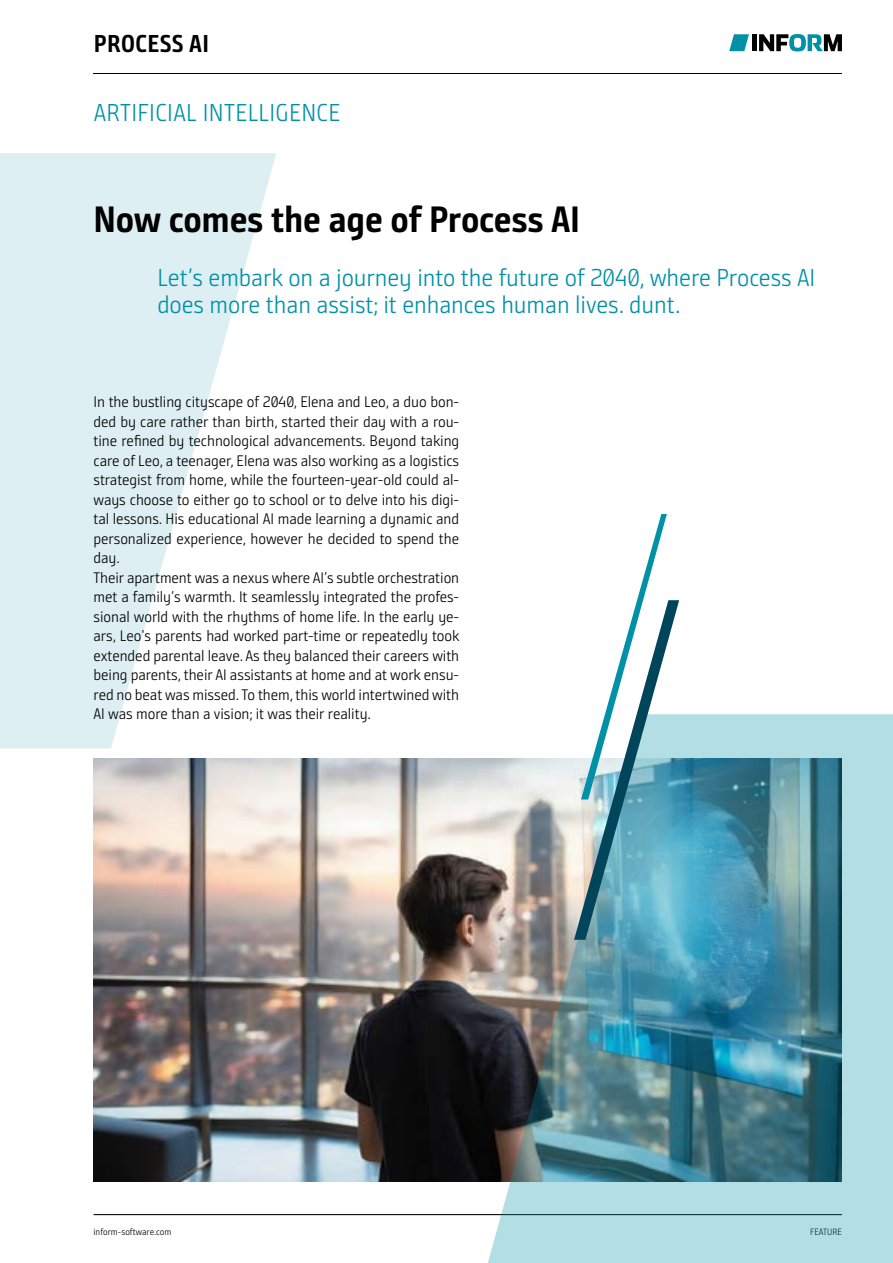
<style>
.page{position:relative;width:893px;height:1263px;background:#fff}
.page>*{position:absolute;margin:0;border:0;box-sizing:border-box;transform-origin:0 0}
.t1{font:700 36.6px "Bunday Sans Pro SG";letter-spacing:-.01em;color:#000}
.t2{font:24.45px/27px "Bunday Sans Pro SG Se Ligh";letter-spacing:-.005em;color:#0091a7}
.t3{font:24.45px "Bunday Sans Pro SG Se Ligh";letter-spacing:.015em;color:#0091a7}
.t4{font:700 24.45px "Bunday Sans Pro SG";letter-spacing:.015em;color:#000}
.t5{font:15.3px/19.5px "Bunday Sans Pro SG Se Ligh";letter-spacing:-.005em;color:#000}
.t6{font:9.15px "Bunday Sans Pro SG Se Ligh";color:#000}
</style>
<div class="page">
<hr style="left:94px;top:74px;width:748px;height:1px;background:#000">
<svg style="left:729px;top:34px;width:20px;height:17px"></svg>
<svg style="left:759px;top:34px;width:83px;height:17px"></svg>
<div style="left:752px;top:34px;width:5px;height:17px;background:#000"></div>
<hr style="left:94px;top:1214px;width:748px;height:1px;background:#000">
<img style="left:94px;top:759px;width:381px;height:423px">
<img style="left:475px;top:714px;width:418px;height:549px">
<svg style="left:0;top:153px;width:276px;height:595px;fill:#deeff3"></svg>
<svg style="left:574px;top:514px;width:105px;height:426px"></svg>
<h2 class="t4" style="left:94px;top:28px;width:117px">PROCESS AI</h2>
<h2 class="t3" style="left:94px;top:97px;width:248px">ARTIFICIAL INTELLIGENCE</h2>
<h1 class="t1" style="left:94px;top:195px;width:488px">Now comes the age of Process AI</h1>
<h2 class="t2" style="left:157px;top:264px;width:659px">Let’s embark on a journey into the future of 2040, where Process AI does more than assist; it enhances human lives. dunt.</h2>
<p class="t5" style="left:94px;top:392px;width:367px">In the bustling cityscape of 2040, Elena and Leo, a duo bon&shy;ded by care rather than birth, started their day with a rou&shy;tine refined by technological advancements. Beyond taking care of Leo, a teenager, Elena was also working as a logistics strategist from home, while the fourteen-year-old could al&shy;ways choose to either go to school or to delve into his digi&shy;tal lessons. His educational AI made learning a dynamic and personalized experience, however he decided to spend the day.<br>Their apartment was a nexus where AI’s subtle orchestration met a family’s warmth. It seamlessly integrated the profes&shy;sional world with the rhythms of home life. In the early ye&shy;ars, Leo's parents had worked part-time or repeatedly took extended parental leave. As they balanced their careers with being parents, their AI assistants at home and at work ensu&shy;red no beat was missed. To them, this world intertwined with AI was more than a vision; it was their reality.</p>
<p class="t6" style="left:94px;top:1226px;width:80px">inform-software.com</p>
<p class="t6" style="left:810px;top:1226px;width:33px">FEATURE</p>
</div>
